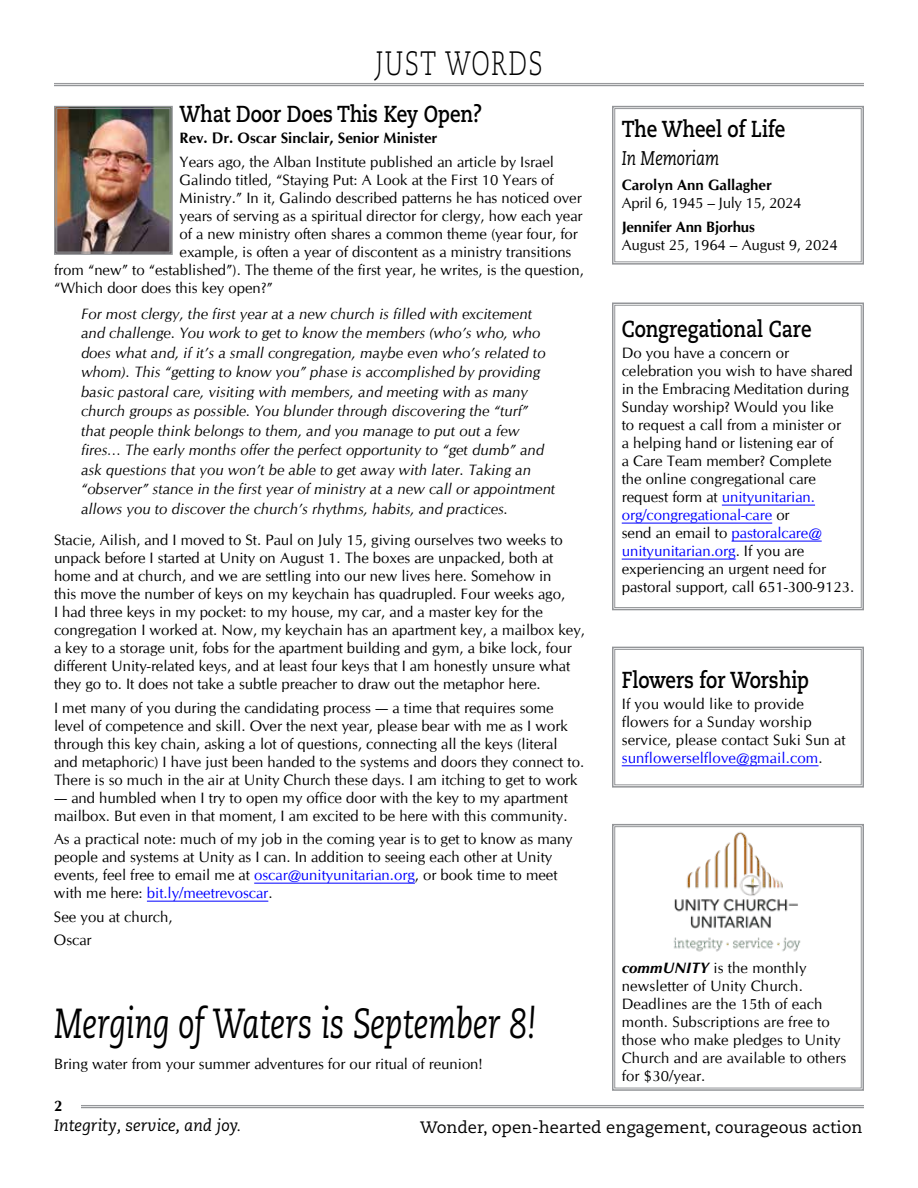
<style>
.page{position:relative;width:918px;height:1188px;background:#fff}
.page>*{position:absolute;margin:0;border:0;box-sizing:border-box;transform-origin:0 0}
.t1{font:italic 42px "Caecilia LT Pro 56";color:#000;scale:.75 1}
.t2{font:300 33.75px "Caecilia LT Pro 45";letter-spacing:.06em;color:#000;scale:.72 1}
.t3{font:700 23.1px "Caecilia LT Pro 75";color:#000;scale:.82 1}
.t4{font:italic 19.8px "Caecilia LT Pro 56";color:#000;scale:.82 1}
.t5{font:16.5px "Caecilia LT Pro 55 Roman";color:#000}
.t6{font:italic 16.5px "Caecilia LT Pro 56";color:#000}
.t7{font:15px/18px "CG Omega";color:#000}
.t8{font:italic 15px/19.5px "CG Omega";color:#000}
.t9{font:700 15px "CG Omega";color:#000}
.t10{font:15px "CG Omega";letter-spacing:-.02em;color:#000}
.s1{color:#00f}
.s2{font-weight:700;font-style:italic}
</style>
<div class="page">
<hr style="left:81px;top:1105px;width:783px;height:1px;background:#939598">
<hr style="left:81px;top:1107px;width:783px;height:1px;background:#939598">
<hr style="left:54px;top:83px;width:810px;height:1px;background:#939598">
<hr style="left:54px;top:85px;width:810px;height:1px;background:#939598">
<hr style="left:254px;top:883px;width:161px;height:1px;background:#00f">
<hr style="left:147px;top:901px;width:121px;height:1px;background:#00f">
<img style="left:54px;top:105px;width:119px;height:150px">
<div style="left:56px;top:108px;width:114px;height:144px;border:1px solid #939598"></div>
<svg style="left:612px;top:105px;width:252px;height:160px"></svg>
<div style="left:614px;top:108px;width:248px;height:154px;border:1px solid #939598"></div>
<svg style="left:612px;top:302px;width:252px;height:309px"></svg>
<div style="left:614px;top:305px;width:248px;height:303px;border:1px solid #939598"></div>
<svg style="left:612px;top:646px;width:252px;height:142px"></svg>
<div style="left:614px;top:649px;width:248px;height:136px;border:1px solid #939598"></div>
<svg style="left:612px;top:824px;width:252px;height:267px"></svg>
<div style="left:614px;top:826px;width:248px;height:262px;border:1px solid #939598"></div>
<img style="left:665px;top:824px;width:145px;height:131px">
<h2 class="t2" style="left:376px;top:41px;width:233px">JUST WORDS</h2>
<h3 class="t3" style="left:180px;top:98px;width:371px">What Door Does This Key Open?</h3>
<p class="t9" style="left:180px;top:129px;width:259px">Rev. Dr. Oscar Sinclair, Senior Minister</p>
<p class="t7" style="left:180px;top:153px;width:376px">Years ago, the Alban Institute published an article by Israel</p>
<p class="t7" style="left:180px;top:171px;width:376px">Galindo titled, “Staying Put: A Look at the First 10 Years of</p>
<p class="t7" style="left:180px;top:189px;width:404px">Ministry.” In it, Galindo described patterns he has noticed over</p>
<p class="t7" style="left:180px;top:207px;width:405px">years of serving as a spiritual director for clergy, how each year</p>
<p class="t7" style="left:180px;top:225px;width:400px">of a new ministry often shares a common theme (year four, for</p>
<p class="t7" style="left:180px;top:243px;width:393px">example, is often a year of discontent as a ministry transitions</p>
<p class="t7" style="left:54px;top:261px;width:531px">from “new” to “established”). The theme of the first year, he writes, is the question,</p>
<p class="t7" style="left:54px;top:279px;width:220px">“Which door does this key open?”</p>
<p class="t8" style="left:81px;top:304px;width:476px">For most clergy, the first year at a new church is filled with excitement and challenge. You work to get to know the members (who’s who, who does what and, if it’s a small congregation, maybe even who’s related to whom). This “getting to know you” phase is accomplished by providing basic pastoral care, visiting with members, and meeting with as many church groups as possible. You blunder through discovering the “turf” that people think belongs to them, and you manage to put out a few fires… The early months offer the perfect opportunity to “get dumb” and ask questions that you won’t be able to get away with later. Taking an “observer” stance in the first year of ministry at a new call or appointment allows you to discover the church’s rhythms, habits, and practices.</p>
<p class="t7" style="left:54px;top:531px;width:532px">Stacie, Ailish, and I moved to St. Paul on July 15, giving ourselves two weeks to unpack before I started at Unity on August 1. The boxes are unpacked, both at home and at church, and we are settling into our new lives here. Somehow in<br>this move the number of keys on my keychain has quadrupled. Four weeks ago,<br>I had three keys in my pocket: to my house, my car, and a master key for the congregation I worked at. Now, my keychain has an apartment key, a mailbox key, a key to a storage unit, fobs for the apartment building and gym, a bike lock, four different Unity-related keys, and at least four keys that I am honestly unsure what they go to. It does not take a subtle preacher to draw out the metaphor here.</p>
<p class="t7" style="left:54px;top:699px;width:532px">I met many of you during the candidating process — a time that requires some level of competence and skill. Over the next year, please bear with me as I work through this key chain, asking a lot of questions, connecting all the keys (literal and metaphoric) I have just been handed to the systems and doors they connect to.<br>There is so much in the air at Unity Church these days. I am itching to get to work</p>
<p class="t7" style="left:54px;top:789px;width:515px">— and humbled when I try to open my office door with the key to my apartment mailbox. But even in that moment, I am excited to be here with this community.</p>
<p class="t7" style="left:54px;top:830px;width:520px">As a practical note: much of my job in the coming year is to get to know as many people and systems at Unity as I can. In addition to seeing each other at Unity events, feel free to email me at <span class="s1">oscar@unityunitarian.org</span>, or book time to meet with me here: <span class="s1">bit.ly/meetrevoscar</span>.</p>
<p class="t7" style="left:54px;top:905px;width:120px;line-height:23.4px">See you at church,<br>Oscar</p>
<h1 class="t1" style="left:54px;top:996px;width:645px">Merging of Waters is September 8!</h1>
<p class="t7" style="left:54px;top:1055px;width:430px">Bring water from your summer adventures for our ritual of reunion!</p>
<p class="t9" style="left:54px;top:1096px;width:10px">2</p>
<h3 class="t3" style="left:622px;top:113px;width:201px">The Wheel of Life</h3>
<h3 class="t4" style="left:622px;top:146px;width:120px">In Memoriam</h3>
<p class="t9" style="left:622px;top:176px;width:152px">Carolyn Ann Gallagher</p>
<p class="t10" style="left:622px;top:194px;width:181px">April 6, 1945 – July 15, 2024</p>
<p class="t9" style="left:622px;top:217px;width:135px">Jennifer Ann Bjorhus</p>
<p class="t7" style="left:622px;top:236px;width:217px">August 25, 1964 – August 9, 2024</p>
<h3 class="t3" style="left:622px;top:313px;width:233px">Congregational Care</h3>
<p class="t7" style="left:622px;top:344px;width:234px">Do you have a concern or celebration you wish to have shared in the Embracing Meditation during<br>Sunday worship? Would you like<br>to request a call from a minister or<br>a helping hand or listening ear of<br>a Care Team member? Complete the online congregational care request form at <span class="s1">unityunitarian. org/congregational-care</span> or<br>send an email to <span class="s1">pastoralcare@ unityunitarian.org</span>. If you are experiencing an urgent need for pastoral support, call 651-300-9123.</p>
<h3 class="t3" style="left:622px;top:664px;width:230px">Flowers for Worship</h3>
<p class="t7" style="left:622px;top:695px;width:226px">If you would like to provide flowers for a Sunday worship service, please contact Suki Sun at <span class="s1">sunflowerselflove@gmail.com</span>.</p>
<p class="t7" style="left:622px;top:959px;width:226px"><span class="s2">commUNITY</span> is the monthly newsletter of Unity Church.<br>Deadlines are the 15th of each month. Subscriptions are free to those who make pledges to Unity<br>Church and are available to others for $30/year.</p>
<p class="t6" style="left:54px;top:1115px;width:188px">Integrity, service, and joy.</p>
<p class="t5" style="left:420px;top:1116px;width:444px">Wonder, open-hearted engagement, courageous action</p>
</div>
